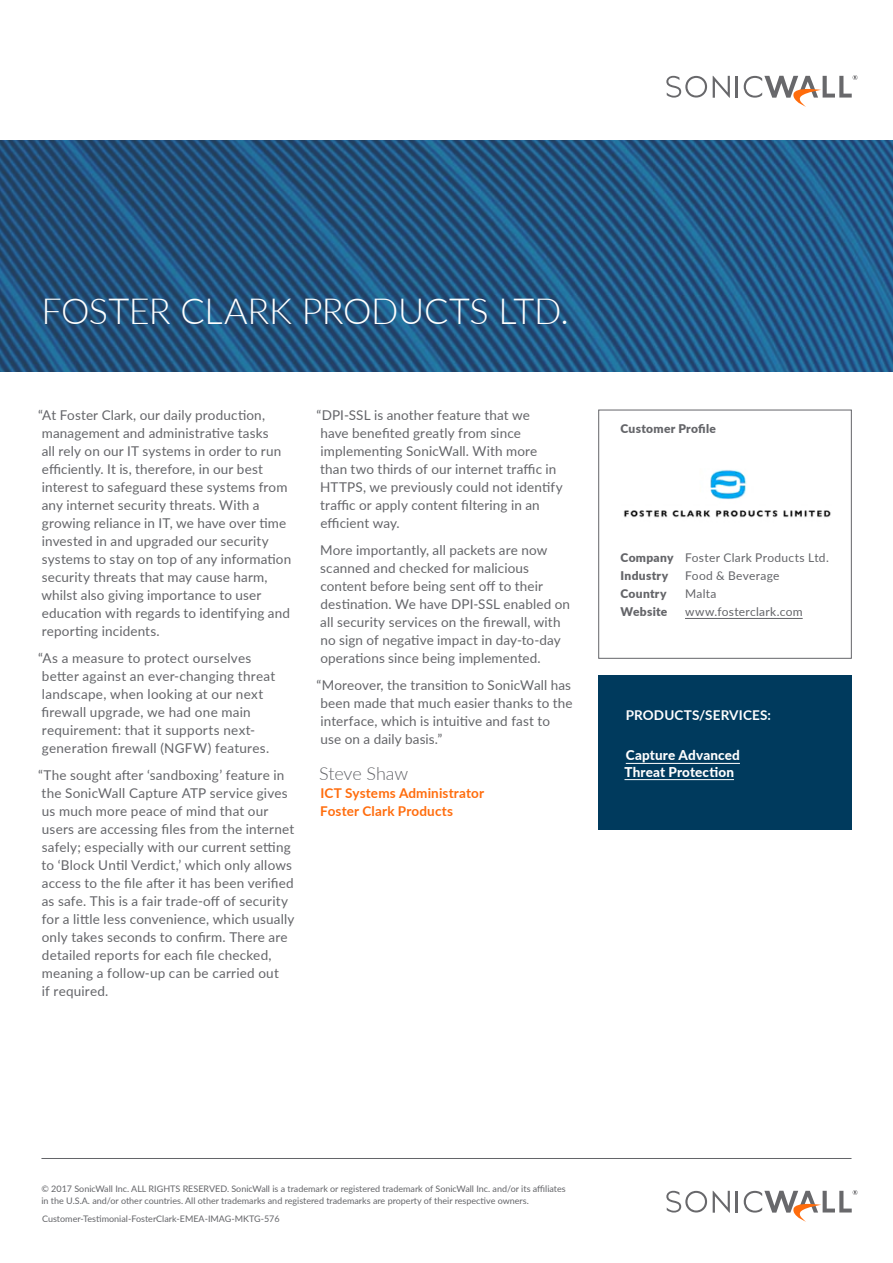
<style>
.page{position:relative;width:893px;height:1263px;background:#fff}
.page>*{position:absolute;margin:0;border:0;box-sizing:border-box;transform-origin:0 0}
.t1{font:300 36px "Lato";letter-spacing:-.01em;color:#fff}
.t2{font:300 18px "Lato";letter-spacing:-.01em;color:#646569}
.t3{font:13.5px/18px "Lato";letter-spacing:.01em;color:#646569}
.t4{font:700 13.5px/18px "Lato";letter-spacing:.01em;color:#ff6c0c}
.t5{font:800 13.5px/16.2px "Lato";letter-spacing:.01em;color:#fff}
.t6{font:700 13.5px "Lato";letter-spacing:.01em;color:#fff}
.t7{font:12px/18px "Lato";letter-spacing:.025em;color:#646569}
.t8{font:900 12px "Lato";letter-spacing:.025em;color:#646569}
.t9{font:9px/12px "Lato";color:#646569}
.s1{font-weight:900}
</style>
<div class="page">
<hr style="left:41px;top:1158px;width:810px;height:1px;background:#646569">
<svg style="left:713px;top:1191px;width:17px;height:22px"></svg>
<hr style="left:736px;top:1191px;width:2px;height:21px;background:#68686b">
<svg style="left:666px;top:1191px;width:41px;height:21px"></svg>
<svg style="left:744px;top:1190px;width:113px;height:32px"></svg>
<svg style="left:0;top:140px;width:893px;height:231px;background:#225681"></svg>
<div style="left:598px;top:675px;width:253px;height:154px;background:#003a5d"></div>
<hr style="left:626px;top:763px;width:114px;height:1px;background:#fff">
<hr style="left:624px;top:779px;width:110px;height:1px;background:#fff">
<hr style="left:685px;top:618px;width:118px;height:1px;background:#646569">
<img style="left:623px;top:470px;width:208px;height:48px">
<svg style="left:713px;top:76px;width:17px;height:22px"></svg>
<hr style="left:736px;top:76px;width:2px;height:22px;background:#68686b">
<svg style="left:666px;top:76px;width:41px;height:22px"></svg>
<svg style="left:744px;top:75px;width:113px;height:32px"></svg>
<h1 class="t1" style="left:41px;top:286px;width:529px">FOSTER CLARK PRODUCTS LTD.</h1>
<p class="t3" style="left:38px;top:406px;width:255px">“At Foster Clark, our daily production, management and administrative tasks<br>all rely on our IT systems in order to run efficiently. It is, therefore, in our best interest to safeguard these systems from any internet security threats. With a growing reliance in IT, we have over time invested in and upgraded our security systems to stay on top of any information security threats that may cause harm, whilst also giving importance to user education with regards to identifying and reporting incidents.</p>
<p class="t3" style="left:38px;top:649px;width:239px">“As a measure to protect ourselves better against an ever-changing threat landscape, when looking at our next firewall upgrade, we had one main requirement: that it supports next&shy;generation firewall (NGFW) features.</p>
<p class="t3" style="left:38px;top:766px;width:258px">“The sought after ‘sandboxing’ feature in the SonicWall Capture ATP service gives us much more peace of mind that our users are accessing files from the internet safely; especially with our current setting to ‘Block Until Verdict,’ which only allows access to the file after it has been verified as safe. This is a fair trade-off of security for a little less convenience, which usually only takes seconds to confirm. There are detailed reports for each file checked, meaning a follow-up can be carried out<br>if required.</p>
<p class="t3" style="left:317px;top:406px;width:248px">“DPI-SSL is another feature that we<br>have benefited greatly from since implementing SonicWall. With more than two thirds of our internet traffic in HTTPS, we previously could not identify traffic or apply content filtering in an efficient way.</p>
<p class="t3" style="left:320px;top:541px;width:251px">More importantly, all packets are now scanned and checked for malicious content before being sent off to their destination. We have DPI-SSL enabled on all security services on the firewall, with no sign of negative impact in day-to-day operations since being implemented.</p>
<p class="t3" style="left:317px;top:676px;width:257px">“Moreover, the transition to SonicWall has been made that much easier thanks to the interface, which is intuitive and fast to<br>use on a daily basis.”</p>
<h2 class="t2" style="left:319px;top:761px;width:90px">STEVE SHAW</h2>
<p class="t4" style="left:320px;top:784px;width:165px">ICT Systems Administrator<br>Foster Clark Products</p>
<p class="t8" style="left:620px;top:419px;width:97px">Customer Profile</p>
<p class="t7" style="left:620px;top:548px;width:210px"><span class="s1">Company</span> Foster Clark Products Ltd.<br><span class="s1">Industry</span></p>
<p class="t7" style="left:685px;top:566px;width:96px">Food &amp; Beverage</p>
<p class="t8" style="left:620px;top:584px;width:48px">Country</p>
<p class="t7" style="left:685px;top:584px;width:33px">Malta</p>
<p class="t8" style="left:620px;top:602px;width:48px">Website</p>
<p class="t7" style="left:685px;top:602px;width:119px">www.fosterclark.com</p>
<p class="t6" style="left:626px;top:705px;width:147px">Products/services:</p>
<p class="t5" style="left:624px;top:747px;width:117px">Capture Advanced<br>Threat Protection</p>
<p class="t9" style="left:41px;top:1182px;width:526px">© 2017 SonicWall Inc. ALL RIGHTS RESERVED. SonicWall is a trademark or registered trademark of SonicWall Inc. and/or its affiliates in the U.S.A. and/or other countries. All other trademarks and registered trademarks are property of their respective owners.</p>
<p class="t9" style="left:42px;top:1212px;width:239px">Customer-Testimonial-FosterClark-EMEA-IMAG-MKTG-576</p>
</div>
